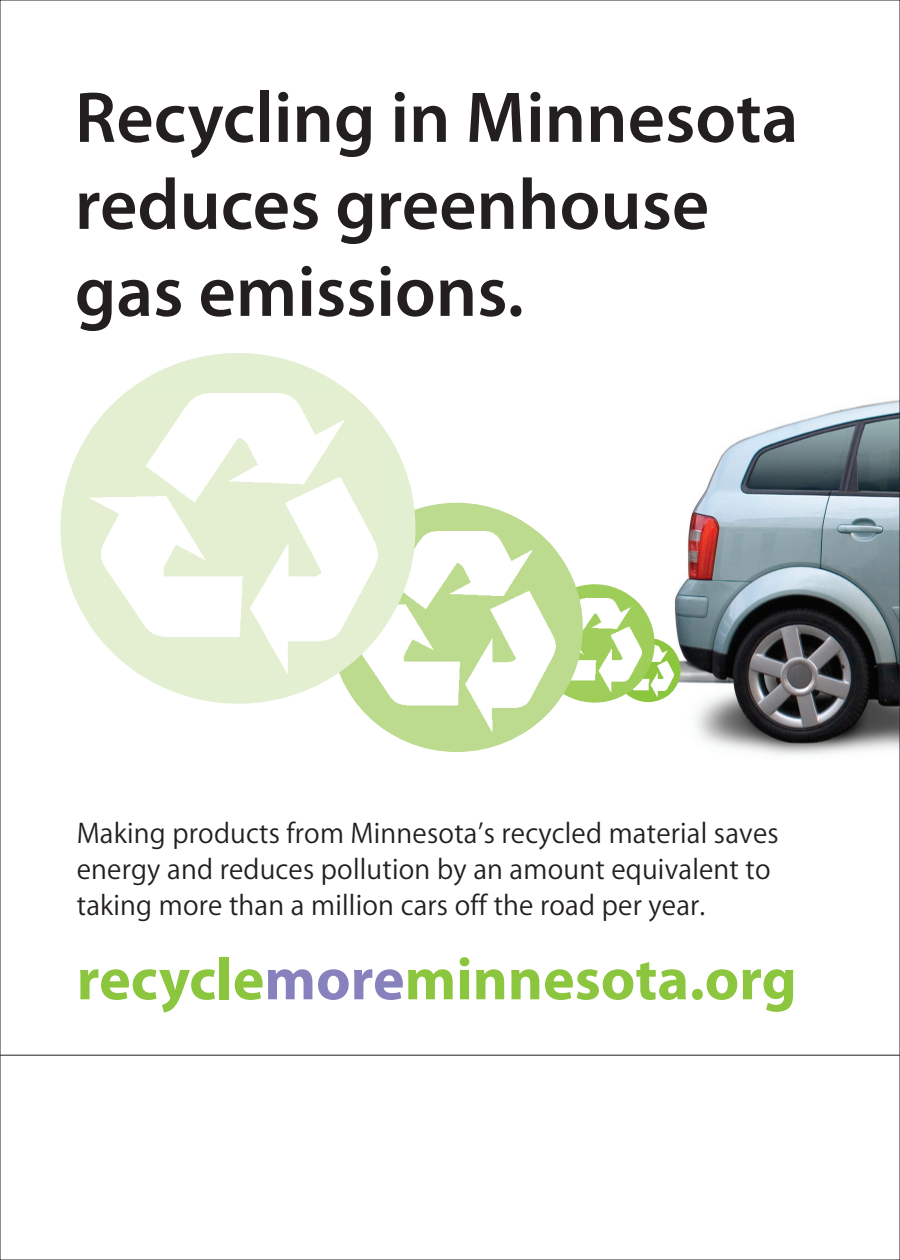
<style>
.page{position:relative;width:900px;height:1260px;background:#fff}
.page>*{position:absolute;margin:0;border:0;box-sizing:border-box;transform-origin:0 0}
.t1{font:600 72.5px/87px "Myriad Pro";color:#231f20}
.t2{font:700 60px "Myriad Pro";color:#8bc63e}
.t3{font:30px/36px "Myriad PCA Text";color:#231f20}
.s1{color:#8781bd}
</style>
<div class="page">
<img style="left:571px;top:400px;width:327px;height:355px">
<div style="left:616px;top:638px;width:65px;height:64px;background:#8bc63e;border-radius:50%"></div>
<img style="left:622px;top:645px;width:52px;height:52px">
<div style="left:535px;top:584px;width:120px;height:119px;background:#9ecd5a;border-radius:50%"></div>
<img style="left:564px;top:598px;width:78px;height:95px">
<div style="left:330px;top:503px;width:253px;height:249px;background:#bcdb8e;border-radius:50%"></div>
<img style="left:351px;top:532px;width:205px;height:200px">
<div style="left:60px;top:353px;width:356px;height:351px;background:#e2efd0;border-radius:50%"></div>
<img style="left:89px;top:394px;width:289px;height:281px">
<hr style="left:0;top:1055px;width:900px;height:1px;background:#231f20">
<h1 class="t1" style="left:75px;top:72px;width:725px">Recycling in Minnesota reduces greenhouse gas emissions.</h1>
<p class="t3" style="left:77px;top:816px;width:704px">Making products from Minnesota’s recycled material saves energy and reduces pollution by an amount equivalent to taking more than a million cars off the road per year.</p>
<h2 class="t2" style="left:77px;top:940px;width:721px">recycle<span class="s1">more</span>minnesota.org</h2>
</div>
